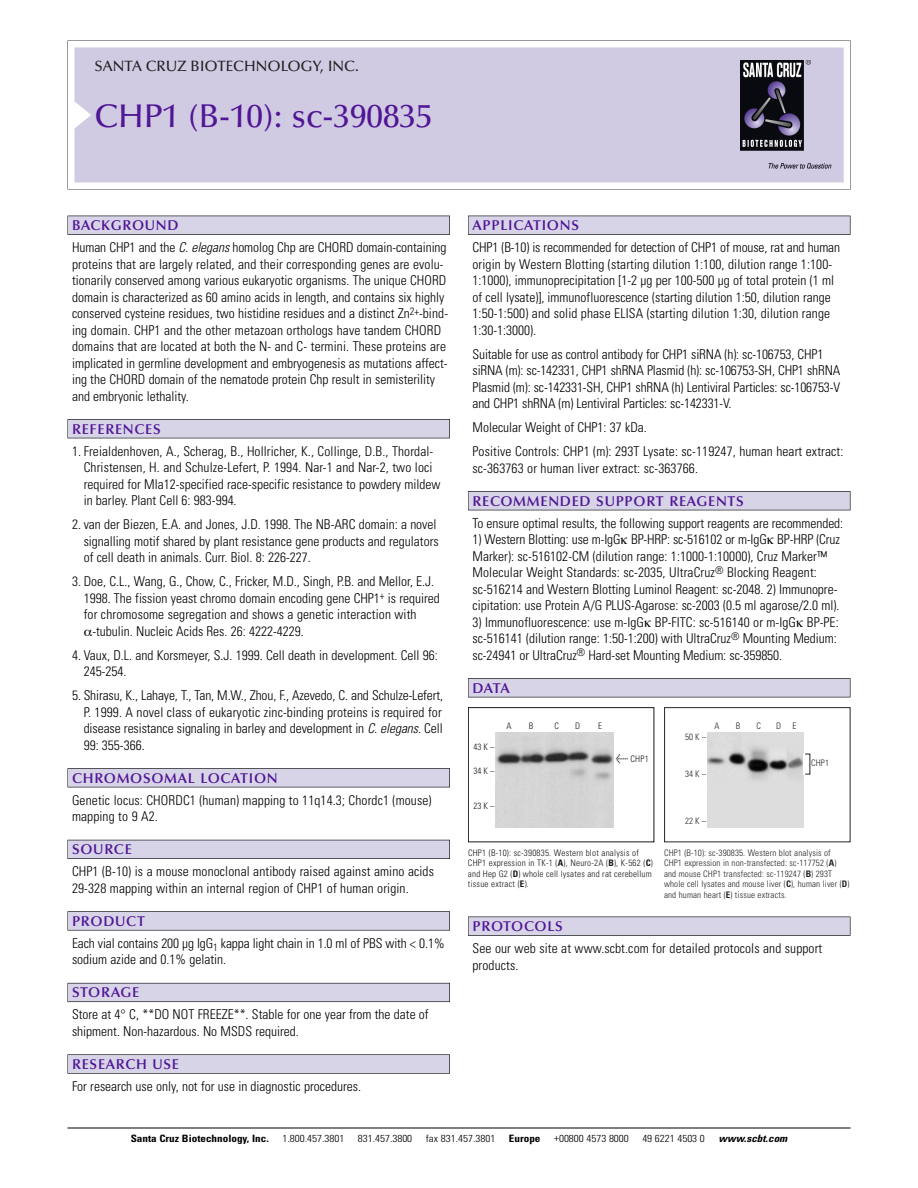
<style>
.page{position:relative;width:918px;height:1188px;background:#fff}
.page>*{position:absolute;margin:0;border:0;box-sizing:border-box;transform-origin:0 0}
.t1{font:500 33px "Optima";color:#511695}
.t2{font:500 15px "Optima";color:#231f20}
.t3{font:600 14.25px "Optima";letter-spacing:.05em;color:#511695}
.t4{font:300 condensed 13.5px/16.5px "Univers";color:#000}
.t5{font:300 condensed 10.2px "Univers";color:#000;scale:1.1 1}
.t6{font:700 condensed 10.2px "Univers";color:#000;scale:1.1 1}
.t7{font:italic 700 condensed 10.2px "Univers";color:#000;scale:1.1 1}
.t8{font:300 condensed 9px/10.5px "Univers";letter-spacing:.015em;color:#272627}
.t9{font:300 condensed 9px/10.5px "Univers";letter-spacing:.025em;color:#191919}
.s1{font-style:italic}
.s2{font-family:"Meta Plus";font-weight:400;font-stretch:normal;font-size:10.5px}
.s3{font-weight:700}
</style>
<div class="page">
<svg style="left:68px;top:40px;width:783px;height:149px"></svg>
<div style="left:74px;top:47px;width:770px;height:135px;background:#d1cae3"></div>
<img style="left:741px;top:60px;width:90px;height:108px">
<div style="left:68px;top:216px;width:382px;height:19px;background:#535256"></div>
<div style="left:68px;top:216px;width:381px;height:18px;background:#d7d4e8"></div>
<div style="left:68px;top:419px;width:382px;height:19px;background:#515155"></div>
<div style="left:68px;top:420px;width:381px;height:18px;background:#d7d4e8"></div>
<div style="left:68px;top:768px;width:382px;height:19px;background:#545357"></div>
<div style="left:68px;top:769px;width:381px;height:18px;background:#d7d4e8"></div>
<div style="left:68px;top:840px;width:382px;height:19px;background:#535259"></div>
<div style="left:68px;top:840px;width:381px;height:18px;background:#d7d4e8"></div>
<svg style="left:68px;top:911px;width:382px;height:20px"></svg>
<div style="left:68px;top:912px;width:381px;height:18px;background:#d7d4e8"></div>
<div style="left:68px;top:983px;width:382px;height:19px;background:#64626c"></div>
<div style="left:68px;top:983px;width:381px;height:18px;background:#d7d4e8"></div>
<div style="left:68px;top:1054px;width:382px;height:20px;background:#636364"></div>
<div style="left:68px;top:1055px;width:381px;height:18px;background:#d7d4e8"></div>
<div style="left:468px;top:216px;width:382px;height:19px;background:#535256"></div>
<div style="left:468px;top:216px;width:382px;height:18px;background:#d7d4e8"></div>
<div style="left:468px;top:491px;width:382px;height:19px;background:#515155"></div>
<div style="left:468px;top:492px;width:382px;height:18px;background:#d7d4e8"></div>
<div style="left:468px;top:678px;width:382px;height:19px;background:#545357"></div>
<div style="left:468px;top:679px;width:382px;height:18px;background:#d7d4e8"></div>
<div style="left:468px;top:917px;width:382px;height:19px;background:#545457"></div>
<div style="left:468px;top:917px;width:382px;height:18px;background:#d7d4e8"></div>
<hr style="left:68px;top:1128px;width:782px;height:1px;background:#000">
<div style="left:468px;top:707px;width:186px;height:135px;border:1px solid #191919"></div>
<img style="left:496px;top:733px;width:118px;height:95px">
<div style="left:664px;top:707px;width:186px;height:135px;border:1px solid #272627"></div>
<img style="left:707px;top:732px;width:97px;height:96px">
<p class="t2" style="left:94px;top:60px;width:266px">SANTA CRUZ BIOTECHNOLOGY, INC.</p>
<p class="t1" style="left:94px;top:102px;width:340px">CHP1 (B-10): sc-390835</p>
<p class="t3" style="left:72px;top:219px;width:108px">BACKGROUND</p>
<p class="t4" style="left:72px;top:240px;width:378px">Human CHP1 and the <span class="s1">C.elegans</span> homolog Chp are CHORD domain-containing proteins that are largely related, and their corresponding genes are evolu&shy;tionarily conserved among various eukaryotic organisms. The unique CHORD domain is characterized as 60 amino acids in length, and contains six highly conserved cysteine residues, two histidine residues and a distinct Zn<sup>2+</sup>-bind&shy;ing domain. CHP1 and the other metazoan orthologs have tandem CHORD domains that are located at both the N- and C- termini. These proteins are implicated in germline development and embryogenesis as mutations affect&shy;ing the CHORD domain of the nematode protein Chp result in semisterility and embryonic lethality.</p>
<p class="t3" style="left:72px;top:423px;width:90px">REFERENCES</p>
<p class="t4" style="left:84px;top:444px;width:358px;text-indent:-12px">1. Freialdenhoven, A., Scherag, B., Hollricher, K., Collinge, D.B., Thordal-Christensen, H. and Schulze-Lefert, P. 1994. Nar-1 and Nar-2, two loci required for Mla12-specified race-specific resistance to powdery mildew in barley. Plant Cell 6: 983-994.</p>
<p class="t4" style="left:84px;top:517px;width:356px;text-indent:-12px">2. van der Biezen, E.A. and Jones, J.D. 1998. The NB-ARC domain: a novel signalling motif shared by plant resistance gene products and regulators of cell death in animals. Curr. Biol. 8: 226-227.</p>
<p class="t4" style="left:72px;top:574px;width:364px">3. Doe, C.L., Wang, G., Chow, C., Fricker, M.D., Singh, P.B. and Mellor, E.J.</p>
<p class="t4" style="left:84px;top:591px;width:358px">1998. The fission yeast chromo domain encoding gene CHP1<sup>+</sup> is required</p>
<p class="t4" style="left:84px;top:607px;width:334px">for chromosome segregation and shows a genetic interaction with</p>
<p class="t4" style="left:92px;top:624px;width:213px">-tubulin. Nucleic Acids Res. 26: 4222-4229.</p>
<p class="t4" style="left:84px;top:648px;width:356px;text-indent:-12px">4. Vaux, D.L. and Korsmeyer, S.J. 1999. Cell death in development. Cell 96:<br>245-254.</p>
<p class="t4" style="left:84px;top:688px;width:361px;text-align:justify;text-indent:-12px">5. Shirasu, K., Lahaye, T., Tan, M.W., Zhou, F., Azevedo, C. and Schulze-Lefert, P. 1999. A novel class of eukaryotic zinc-binding proteins is required for disease resistance signaling in barley and development in <span class="s1">C.elegans</span>. Cell 99: 355-366.</p>
<p class="t3" style="left:72px;top:772px;width:207px">CHROMOSOMAL LOCATION</p>
<p class="t4" style="left:72px;top:793px;width:361px">Genetic locus: CHORDC1 (human) mapping to 11q14.3; Chordc1 (mouse) mapping to 9 A2.</p>
<p class="t3" style="left:72px;top:843px;width:61px">SOURCE</p>
<p class="t4" style="left:72px;top:865px;width:363px">CHP1 (B-10) is a mouse monoclonal antibody raised against amino acids<br>29-328 mapping within an internal region of CHP1 of human origin.</p>
<p class="t3" style="left:72px;top:915px;width:74px">PRODUCT</p>
<p class="t4" style="left:72px;top:936px;width:374px">Each vial contains 200 µg IgG<sub>1</sub> kappa light chain in 1.0 ml of PBS with &lt; 0.1% sodium azide and 0.1% gelatin.</p>
<p class="t3" style="left:72px;top:987px;width:69px">STORAGE</p>
<p class="t4" style="left:72px;top:1008px;width:358px">Store at 4° C, **DO NOT FREEZE**. Stable for one year from the date of shipment. Non-hazardous. No MSDS required.</p>
<p class="t3" style="left:72px;top:1058px;width:109px">RESEARCH USE</p>
<p class="t4" style="left:72px;top:1079px;width:291px">For research use only, not for use in diagnostic procedures.</p>
<p class="t3" style="left:473px;top:219px;width:108px">APPLICATIONS</p>
<p class="t4" style="left:473px;top:240px;width:369px">CHP1 (B-10) is recommended for detection of CHP1 of mouse, rat and human origin by Western Blotting (starting dilution 1:100, dilution range 1:100- 1:1000), immunoprecipitation [1-2 µg per 100-500 µg of total protein (1 ml of cell lysate)], immunofluorescence (starting dilution 1:50, dilution range 1:50-1:500) and solid phase ELISA (starting dilution 1:30, dilution range 1:30-1:3000).</p>
<p class="t4" style="left:473px;top:347px;width:369px">Suitable for use as control antibody for CHP1 siRNA (h): sc-106753, CHP1 siRNA (m): sc-142331, CHP1 shRNA Plasmid (h): sc-106753-SH, CHP1 shRNA Plasmid (m): sc-142331-SH, CHP1 shRNA (h) Lentiviral Particles: sc-106753-V and CHP1 shRNA (m) Lentiviral Particles: sc-142331-V.</p>
<p class="t4" style="left:473px;top:420px;width:176px">Molecular Weight of CHP1: 37 kDa.</p>
<p class="t4" style="left:473px;top:444px;width:372px">Positive Controls: CHP1 (m): 293T Lysate: sc-119247, human heart extract: sc-363763 or human liver extract: sc-363766.</p>
<p class="t3" style="left:473px;top:495px;width:273px">RECOMMENDED SUPPORT REAGENTS</p>
<p class="t4" style="left:473px;top:516px;width:372px">To ensure optimal results, the following support reagents are recommended:</p>
<p class="t4" style="left:473px;top:532px;width:369px">1) Western Blotting: use m-IgG BP-HRP: sc-516102 or m-IgG BP-HRP (Cruz Marker): sc-516102-CM (dilution range: 1:1000-1:10000), Cruz Marker™ Molecular Weight Standards: sc-2035, UltraCruz<sup>®</sup> Blocking Reagent: sc-516214 and Western Blotting Luminol Reagent: sc-2048. 2) Immunopre&shy;cipitation: use Protein A/G PLUS-Agarose: sc-2003 (0.5 ml agarose/2.0 ml).</p>
<p class="t4" style="left:473px;top:615px;width:368px">3) Immunofluorescence: use m-IgG BP-FITC: sc-516140 or m-IgG BP-PE: sc-516141 (dilution range: 1:50-1:200) with UltraCruz<sup>®</sup> Mounting Medium: sc-24941 or UltraCruz<sup>®</sup> Hard-set Mounting Medium: sc-359850.</p>
<p class="t3" style="left:473px;top:682px;width:39px">DATA</p>
<p class="t9" style="left:506px;top:722px;width:7px">A</p>
<p class="t9" style="left:529px;top:722px;width:6px">B</p>
<p class="t9" style="left:555px;top:722px;width:6px">C</p>
<p class="t9" style="left:575px;top:722px;width:7px">D</p>
<p class="t9" style="left:598px;top:722px;width:5px">E</p>
<p class="t8" style="left:714px;top:722px;width:7px">A</p>
<p class="t8" style="left:736px;top:722px;width:6px">B</p>
<p class="t8" style="left:757px;top:722px;width:6px">C</p>
<p class="t8" style="left:776px;top:722px;width:7px">D</p>
<p class="t8" style="left:793px;top:722px;width:5px">E</p>
<p class="t9" style="left:474px;top:742px;width:22px">43K–</p>
<p class="t9" style="left:474px;top:766px;width:22px">34K–</p>
<p class="t9" style="left:474px;top:801px;width:22px">23K–</p>
<p class="t9" style="left:616px;top:755px;width:34px"><span class="s2">&lt;</span> CHP1</p>
<p class="t8" style="left:685px;top:733px;width:22px">50K–</p>
<p class="t8" style="left:685px;top:769px;width:22px">34K–</p>
<p class="t8" style="left:811px;top:759px;width:19px">CHP1</p>
<p class="t8" style="left:685px;top:816px;width:22px">22K–</p>
<p class="t9" style="left:468px;top:848px;width:186px">CHP1 (B-10): sc-390835. Western blot analysis of CHP1 expression in TK-1 (<span class="s3">A</span>), Neuro-2A (<span class="s3">B</span>), K-562 (<span class="s3">C</span>) and Hep G2 (<span class="s3">D</span>) whole cell lysates and rat cerebellum tissue extract (<span class="s3">E</span>).</p>
<p class="t8" style="left:664px;top:848px;width:187px">CHP1 (B-10): sc-390835. Western blot analysis of CHP1 expression in non-transfected: sc-117752 (<span class="s3">A</span>) and mouse CHP1 transfected: sc-119247 (<span class="s3">B</span>) 293T whole cell lysates and mouse liver (<span class="s3">C</span>), human liver (<span class="s3">D</span>) and human heart (<span class="s3">E</span>) tissue extracts.</p>
<p class="t3" style="left:473px;top:920px;width:92px">PROTOCOLS</p>
<p class="t4" style="left:473px;top:941px;width:351px">See our web site at www.scbt.com for detailed protocols and support products.</p>
<p class="t6" style="left:131px;top:1135px;width:127px">Santa Cruz Biotechnology, Inc.</p>
<p class="t5" style="left:282px;top:1135px;width:58px">1.800.457.3801</p>
<p class="t5" style="left:358px;top:1135px;width:51px">831.457.3800</p>
<p class="t5" style="left:426px;top:1135px;width:65px">fax 831.457.3801</p>
<p class="t6" style="left:509px;top:1135px;width:30px">Europe</p>
<p class="t5" style="left:554px;top:1135px;width:69px">+00800 4573 8000</p>
<p class="t5" style="left:642px;top:1135px;width:58px">49 6221 4503 0</p>
<p class="t7" style="left:719px;top:1135px;width:66px">www.scbt.com</p>
</div>
